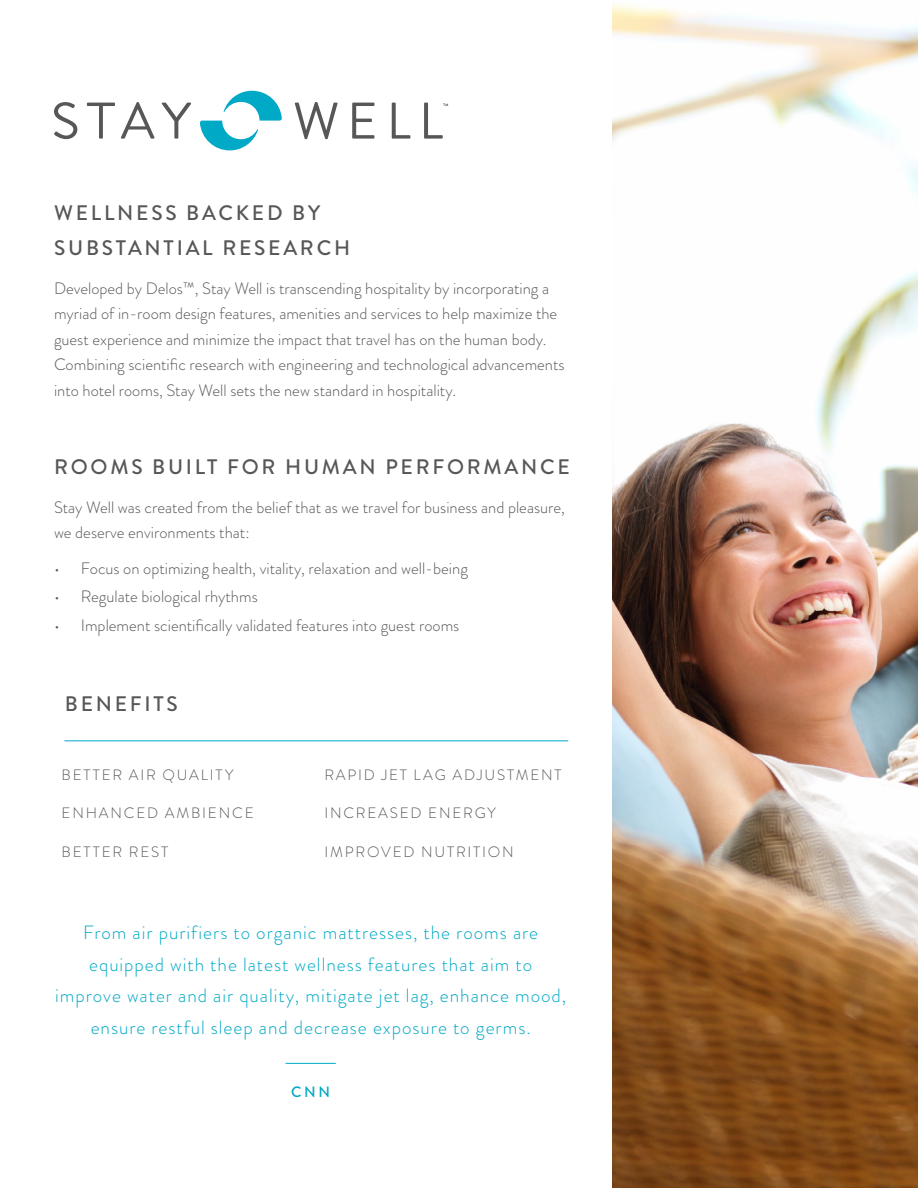
<style>
.page{position:relative;width:918px;height:1188px;background:#fff}
.page>*{position:absolute;margin:0;border:0;box-sizing:border-box;transform-origin:0 0}
.t1{font:500 21px/34.8px "Brandon Grotesque";letter-spacing:.13em;color:#565855}
.t2{font:300 19.2px/31.5px "Brandon Grotesque";letter-spacing:.05em;color:#00a9c5;text-align:center}
.t3{font:300 16.5px/25.5px "Brandon Grotesque";color:#565855}
.t4{font:300 15px "Brandon Grotesque";letter-spacing:.12em;color:#565855}
.t5{font:500 15px "Brandon Grotesque";color:#00a9c5}
</style>
<div class="page">
<img style="left:612px;top:4px;width:306px;height:1184px">
<hr style="left:65px;top:740px;width:503px;height:1px;background:#00a9c5">
<svg style="left:200px;top:91px;width:82px;height:59px"></svg>
<svg style="left:295px;top:102px;width:43px;height:37px"></svg>
<svg style="left:352px;top:103px;width:22px;height:36px"></svg>
<svg style="left:392px;top:103px;width:18px;height:36px"></svg>
<svg style="left:87px;top:103px;width:28px;height:36px"></svg>
<svg style="left:121px;top:102px;width:34px;height:37px"></svg>
<svg style="left:162px;top:103px;width:29px;height:36px"></svg>
<svg style="left:54px;top:102px;width:23px;height:37px"></svg>
<svg style="left:424px;top:103px;width:24px;height:36px"></svg>
<hr style="left:286px;top:1063px;width:49px;height:1px;background:#00a9c5">
<p class="t1" style="left:54px;top:195px;width:297px">WELLNESS BACKED BY<br>SUBSTANTIAL RESEARCH</p>
<p class="t3" style="left:54px;top:275px;width:512px">Developed by Delos™, Stay Well is transcending hospitality by incorporating a myriad of in-room design features, amenities and services to help maximize the guest experience and minimize the impact that travel has on the human body.<br>Combining scientific research with engineering and technological advancements into hotel rooms, Stay Well sets the new standard in hospitality.</p>
<p class="t1" style="left:54px;top:450px;width:517px">ROOMS BUILT FOR HUMAN PERFORMANCE</p>
<p class="t3" style="left:54px;top:494px;width:512px">Stay Well was created from the belief that as we travel for business and pleasure, we deserve environments that:</p>
<p class="t3" style="left:54px;top:555px;width:415px">• Focus on optimizing health, vitality, relaxation and well-being</p>
<p class="t3" style="left:54px;top:584px;width:205px">• Regulate biological rhythms</p>
<p class="t3" style="left:54px;top:612px;width:407px">• Implement scientifically validated features into guest rooms</p>
<p class="t1" style="left:65px;top:686px;width:114px">BENEFITS</p>
<p class="t4" style="left:62px;top:765px;width:173px">BETTER AIR QUALITY</p>
<p class="t4" style="left:62px;top:803px;width:193px">ENHANCED AMBIENCE</p>
<p class="t4" style="left:62px;top:841px;width:108px">BETTER REST</p>
<p class="t4" style="left:324px;top:765px;width:239px">RAPID JET LAG ADJUSTMENT</p>
<p class="t4" style="left:324px;top:803px;width:173px">INCREASED ENERGY</p>
<p class="t4" style="left:324px;top:841px;width:191px">IMPROVED NUTRITION</p>
<p class="t2" style="left:55px;top:917px;width:513px">From air purifiers to organic mattresses, the rooms are equipped with the latest wellness features that aim to improve water and air quality, mitigate jet lag, enhance mood, ensure restful sleep and decrease exposure to germs.</p>
<p class="t5" style="left:291px;top:1082px;width:40px">CNN</p>
</div>
